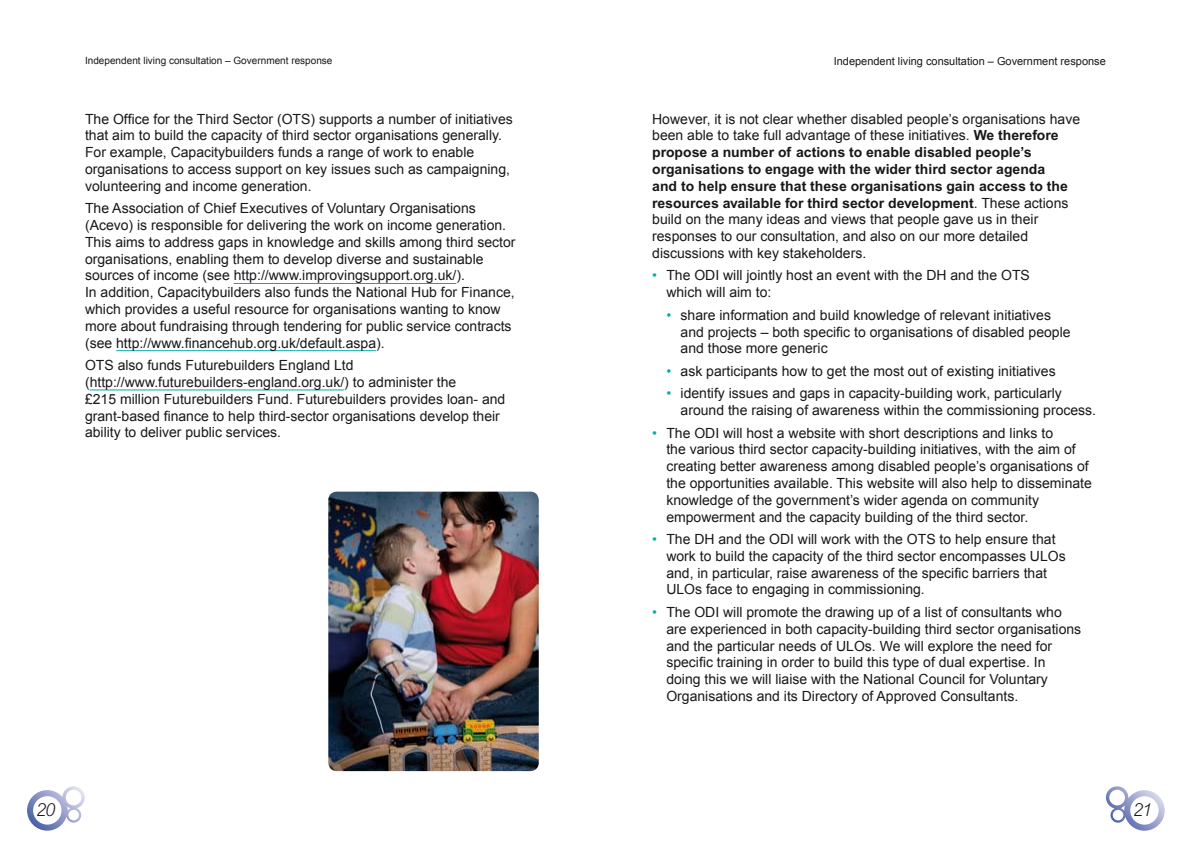
<style>
.page{position:relative;width:1191px;height:842px;background:#fff}
.page>*{position:absolute;margin:0;border:0;box-sizing:border-box;transform-origin:0 0}
.t1{font:italic 300 18px "Arial";color:#1a171b}
.Body_Copy{font:14px/16.8px "Arial";color:#1a171b}
.Body_Copy_L1_Bullet{font:14px/16.8px "Arial";color:#1a171b}
.Body_Copy_L2_Bullet{font:14px/16.8px "Arial";color:#1a171b}
.t2{font:14px/22.5px "Arial";color:#00adaa}
.t3{font:11px "Arial";color:#1a171b}
.t4{font:10px "Arial";color:#1a171b}
.s1{font-weight:700}
</style>
<div class="page">
<svg style="left:27px;top:786px;width:58px;height:45px"></svg>
<svg style="left:1106px;top:786px;width:58px;height:45px"></svg>
<hr style="left:234px;top:283px;width:222px;height:1px;background:#00adaa">
<hr style="left:116px;top:350px;width:260px;height:1px;background:#00adaa">
<hr style="left:90px;top:389px;width:254px;height:1px;background:#00adaa">
<img style="left:328px;top:492px;width:211px;height:279px;border-radius:9px">
<p class="t4" style="left:85px;top:55px;width:249px">Independent living consultation – Government response</p>
<p class="Body_Copy" style="left:85px;top:110px;width:429px">The Office for the Third Sector (OTS) supports a number of initiatives that aim to build the capacity of third sector organisations generally.<br>For example, Capacitybuilders funds a range of work to enable organisations to access support on key issues such as campaigning, volunteering and income generation.</p>
<p class="Body_Copy" style="left:85px;top:200px;width:432px">The Association of Chief Executives of Voluntary Organisations (Acevo) is responsible for delivering the work on income generation.<br>This aims to address gaps in knowledge and skills among third sector organisations, enabling them to develop diverse and sustainable sources of income (see http://www.improvingsupport.org.uk/).<br>In addition, Capacitybuilders also funds the National Hub for Finance, which provides a useful resource for organisations wanting to know more about fundraising through tendering for public service contracts (see http://www.financehub.org.uk/default.aspa).</p>
<p class="Body_Copy" style="left:85px;top:357px;width:422px">OTS also funds Futurebuilders England Ltd (http://www.futurebuilders-england.org.uk/) to administer the<br>£215 million Futurebuilders Fund. Futurebuilders provides loan- and grant-based finance to help third-sector organisations develop their ability to deliver public services.</p>
<p class="t1" style="left:36px;top:800px;width:20px">20</p>
<p class="t3" style="left:833px;top:55px;width:274px">Independent living consultation – Government response</p>
<p class="Body_Copy" style="left:652px;top:110px;width:429px">However, it is not clear whether disabled people’s organisations have been able to take full advantage of these initiatives. <span class="s1">We therefore propose a number of actions to enable disabled people’s organisations to engage with the wider third sector agenda<br>and to help ensure that these organisations gain access to the resources available for third sector development</span>. These actions build on the many ideas and views that people gave us in their responses to our consultation, and also on our more detailed discussions with key stakeholders.</p>
<p class="Body_Copy_L1_Bullet" style="left:666px;top:267px;width:365px">The ODI will jointly host an event with the DH and the OTS which will aim to:</p>
<p class="Body_Copy_L2_Bullet" style="left:680px;top:306px;width:391px">share information and build knowledge of relevant initiatives and projects – both specific to organisations of disabled people and those more generic</p>
<p class="Body_Copy_L2_Bullet" style="left:680px;top:362px;width:377px">ask participants how to get the most out of existing initiatives</p>
<p class="Body_Copy_L2_Bullet" style="left:680px;top:385px;width:417px">identify issues and gaps in capacity-building work, particularly around the raising of awareness within the commissioning process.</p>
<p class="Body_Copy_L1_Bullet" style="left:666px;top:424px;width:427px">The ODI will host a website with short descriptions and links to<br>the various third sector capacity-building initiatives, with the aim of creating better awareness among disabled people’s organisations of the opportunities available. This website will also help to disseminate knowledge of the government’s wider agenda on community empowerment and the capacity building of the third sector.</p>
<p class="Body_Copy_L1_Bullet" style="left:666px;top:531px;width:401px">The DH and the ODI will work with the OTS to help ensure that work to build the capacity of the third sector encompasses ULOs and, in particular, raise awareness of the specific barriers that ULOs face to engaging in commissioning.</p>
<p class="Body_Copy_L1_Bullet" style="left:666px;top:604px;width:416px">The ODI will promote the drawing up of a list of consultants who are experienced in both capacity-building third sector organisations and the particular needs of ULOs. We will explore the need for specific training in order to build this type of dual expertise. In doing this we will liaise with the National Council for Voluntary Organisations and its Directory of Approved Consultants.</p>
<p class="t2" style="left:652px;top:264px;width:6px">•</p>
<p class="t2" style="left:666px;top:304px;width:6px">•</p>
<p class="t2" style="left:666px;top:360px;width:6px">• •</p>
<p class="t2" style="left:652px;top:421px;width:6px">•</p>
<p class="t2" style="left:652px;top:528px;width:6px">•</p>
<p class="t2" style="left:652px;top:601px;width:6px">•</p>
<p class="t1" style="left:1133px;top:800px;width:20px">21</p>
</div>
